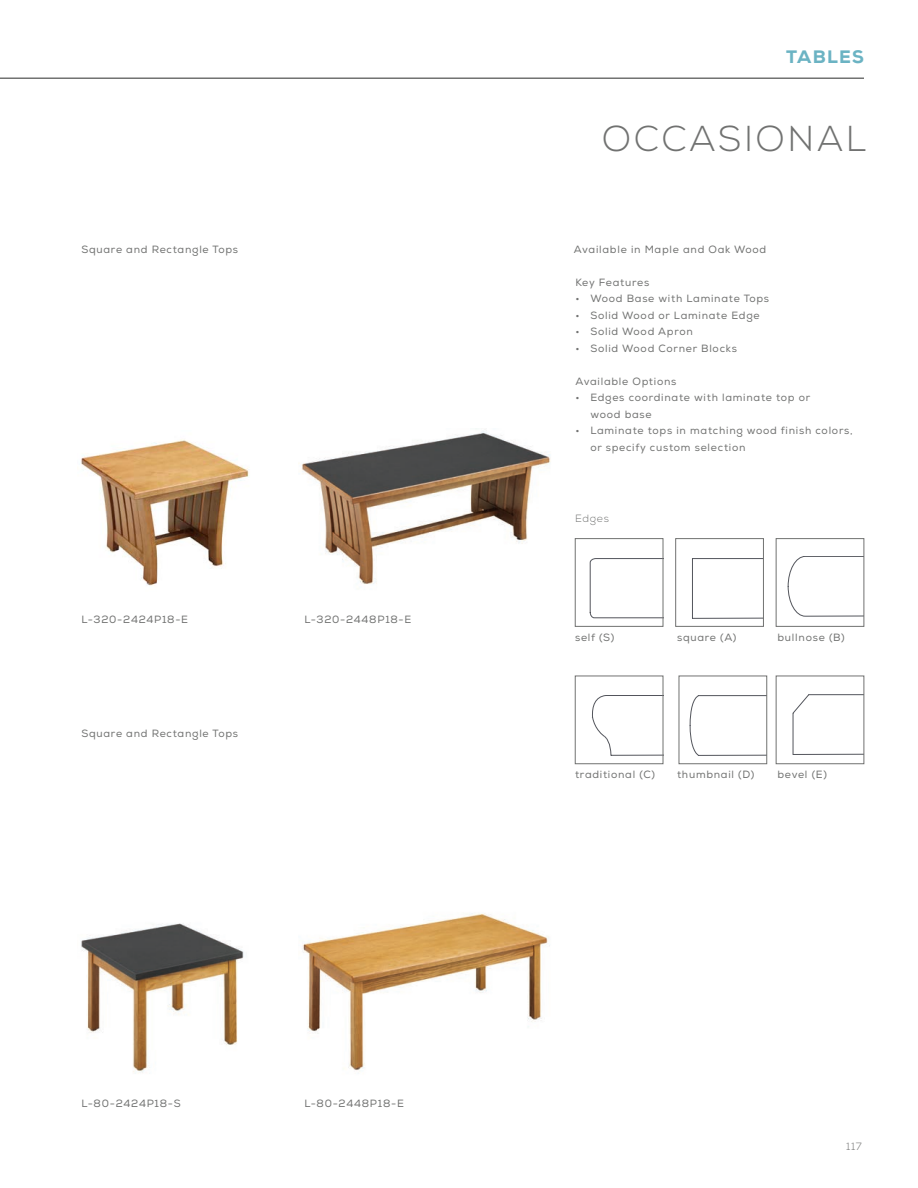
<style>
.page{position:relative;width:918px;height:1188px;background:#fff}
.page>*{position:absolute;margin:0;border:0;box-sizing:border-box;transform-origin:0 0}
.t1{font:300 36px "Nexa";letter-spacing:.07em;color:#717271}
.t2{font:800 18px "Nexa";letter-spacing:.07em;color:#6bb3c3}
.t3{font:10.5px/16.5px "Nexa";letter-spacing:.07em;color:#717271}
.t4{font:300 10.5px "Nexa";letter-spacing:.07em;color:#717271}
</style>
<div class="page">
<hr style="left:0;top:77px;width:864px;height:2px;background:#717271">
<img style="left:81px;top:439px;width:168px;height:147px">
<img style="left:302px;top:913px;width:248px;height:158px">
<img style="left:298px;top:431px;width:253px;height:153px">
<img style="left:81px;top:923px;width:163px;height:150px">
<svg style="left:692px;top:558px;width:70px;height:61px"></svg>
<div style="left:676px;top:538px;width:88px;height:89px;border:1px solid #717271"></div>
<svg style="left:589px;top:558px;width:72px;height:61px"></svg>
<div style="left:575px;top:538px;width:88px;height:89px;border:1px solid #717271"></div>
<svg style="left:787px;top:556px;width:75px;height:61px"></svg>
<div style="left:776px;top:538px;width:88px;height:89px;border:1px solid #717271"></div>
<svg style="left:592px;top:695px;width:69px;height:61px"></svg>
<div style="left:575px;top:676px;width:88px;height:88px;border:1px solid #717271"></div>
<svg style="left:690px;top:695px;width:75px;height:61px"></svg>
<div style="left:679px;top:676px;width:88px;height:88px;border:1px solid #717271"></div>
<svg style="left:792px;top:694px;width:70px;height:61px"></svg>
<div style="left:776px;top:676px;width:88px;height:88px;border:1px solid #717271"></div>
<p class="t3" style="left:81px;top:241px;width:158px">Square and Rectangle Tops</p>
<p class="t3" style="left:81px;top:611px;width:108px">L-320-2424P18-E</p>
<p class="t3" style="left:304px;top:611px;width:109px">L-320-2448P18-E</p>
<p class="t3" style="left:81px;top:726px;width:158px">Square and Rectangle Tops</p>
<p class="t3" style="left:81px;top:1096px;width:101px">L-80-2424P18-S</p>
<p class="t3" style="left:304px;top:1096px;width:101px">L-80-2448P18-E</p>
<h2 class="t2" style="left:786px;top:46px;width:79px">TABLES</h2>
<p class="t1" style="left:602px;top:118px;width:266px">OCCASIONAL</p>
<p class="t3" style="left:574px;top:241px;width:194px">Available in Maple and Oak Wood</p>
<p class="t3" style="left:575px;top:274px;width:75px">Key Features</p>
<p class="t3" style="left:575px;top:290px;width:195px">• Wood Base with Laminate Tops</p>
<p class="t3" style="left:575px;top:307px;width:186px">• Solid Wood or Laminate Edge</p>
<p class="t3" style="left:575px;top:323px;width:119px">• Solid Wood Apron</p>
<p class="t3" style="left:575px;top:340px;width:163px">• Solid Wood Corner Blocks</p>
<p class="t3" style="left:575px;top:373px;width:103px">Available Options</p>
<p class="t3" style="left:590px;top:389px;width:222px;text-indent:-15px">• Edges coordinate with laminate top or wood base</p>
<p class="t3" style="left:590px;top:422px;width:264px;text-indent:-15px">• Laminate tops in matching wood finish colors, or specify custom selection</p>
<p class="t4" style="left:575px;top:512px;width:36px">Edges</p>
<p class="t3" style="left:575px;top:629px;width:41px">self (S)</p>
<p class="t3" style="left:677px;top:629px;width:61px">square (A)</p>
<p class="t3" style="left:778px;top:629px;width:69px">bullnose (B)</p>
<p class="t3" style="left:575px;top:767px;width:82px">traditional (C)</p>
<p class="t3" style="left:677px;top:767px;width:79px">thumbnail (D)</p>
<p class="t3" style="left:778px;top:767px;width:51px">bevel (E)</p>
<p class="t4" style="left:846px;top:1140px;width:17px">117</p>
</div>
